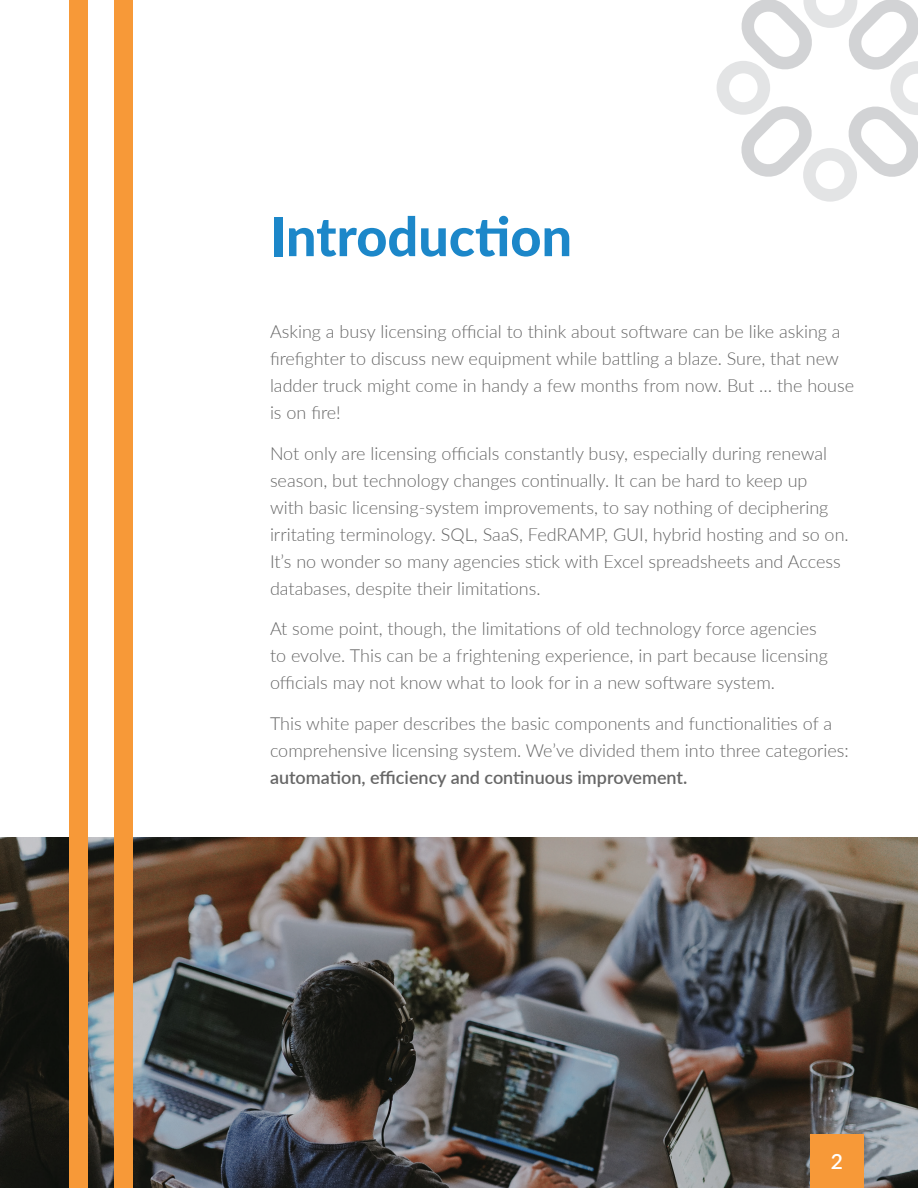
<style>
.page{position:relative;width:918px;height:1188px;background:#fff}
.page>*{position:absolute;margin:0;border:0;box-sizing:border-box;transform-origin:0 0}
.t1{font:800 54px "Lato";color:#1c87c9}
.t2{font:600 21px "Lato";color:#fff}
.t3{font:300 18px/27px "Lato";color:#666}
.t4{font:600 18px "Lato";color:#666}
</style>
<div class="page">
<svg style="left:717px;top:0;width:201px;height:202px"></svg>
<img style="left:0;top:837px;width:918px;height:351px">
<div style="left:69px;top:0;width:19px;height:1188px;background:#f79938"></div>
<div style="left:114px;top:0;width:19px;height:1188px;background:#f79938"></div>
<div style="left:810px;top:1134px;width:54px;height:54px;background:#f79938"></div>
<h1 class="t1" style="left:270px;top:196px;width:304px">Introduction</h1>
<p class="t3" style="left:270px;top:318px;width:586px">Asking a busy licensing official to think about software can be like asking a firefighter to discuss new equipment while battling a blaze. Sure, that new ladder truck might come in handy a few months from now. But … the house is on fire!</p>
<p class="t3" style="left:270px;top:439px;width:580px">Not only are licensing officials constantly busy, especially during renewal season, but technology changes continually. It can be hard to keep up<br>with basic licensing-system improvements, to say nothing of deciphering irritating terminology. SQL, SaaS, FedRAMP, GUI, hybrid hosting and so on.<br>It’s no wonder so many agencies stick with Excel spreadsheets and Access databases, despite their limitations.</p>
<p class="t3" style="left:270px;top:615px;width:559px">At some point, though, the limitations of old technology force agencies to evolve. This can be a frightening experience, in part because licensing officials may not know what to look for in a new software system.</p>
<p class="t3" style="left:270px;top:709px;width:580px">This white paper describes the basic components and functionalities of a comprehensive licensing system. We’ve divided them into three categories:</p>
<p class="t4" style="left:270px;top:764px;width:419px">automation, efficiency and continuous improvement.</p>
<p class="t2" style="left:831px;top:1147px;width:14px">2</p>
</div>
